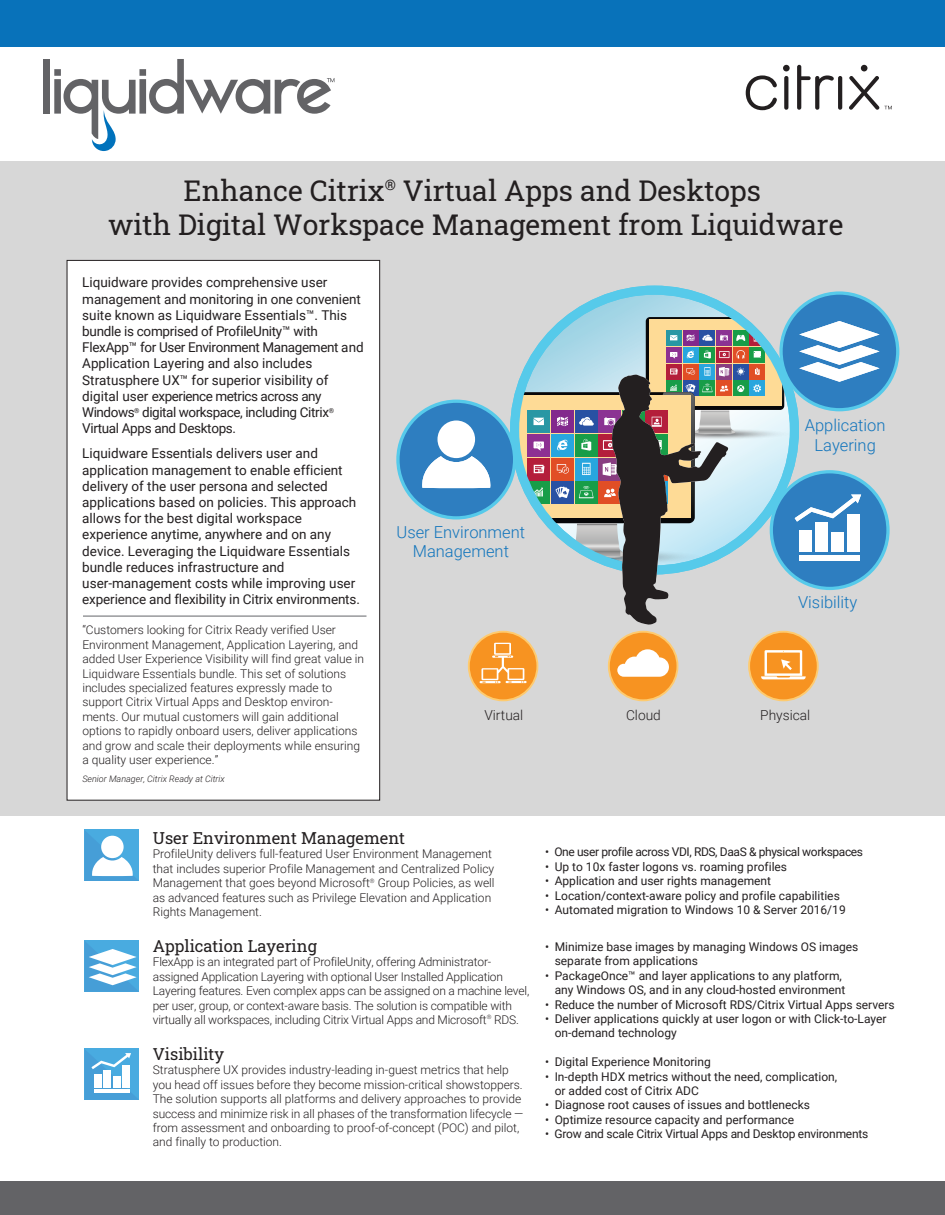
<style>
.page{position:relative;width:945px;height:1215px;background:#fff}
.page>*{position:absolute;margin:0;border:0;box-sizing:border-box;transform-origin:0 0}
.t1{font:28.5px/34.2px "Roboto Slab";color:#231f20;text-align:center}
.t2{font:300 16.5px/19.8px "Roboto";color:#1074bc;text-align:center}
.t3{font:16.5px "Roboto Slab";color:#231f20}
.t4{font:300 13.8px "Roboto";color:#231f20}
.t5{font:13.5px/16.2px "Roboto";color:#231f20}
.t6{font:300 12px/14.4px "Roboto";color:#231f20}
.t7{font:12px/14.4px "Roboto";color:#231f20}
.t8{font:12px "Roboto";letter-spacing:-.03em;color:#231f20}
.t9{font:12px "Roboto";letter-spacing:-.02em;color:#231f20}
.t10{font:italic 300 9px "Roboto";color:#231f20}
</style>
<div class="page">
<div style="left:0;top:162px;width:945px;height:654px;background:#d7d7d7"></div>
<svg style="left:515px;top:290px;width:279px;height:280px;background:#93d5e9"></svg>
<svg style="left:398px;top:401px;width:117px;height:117px;background:#3183c3"></svg>
<div style="left:396px;top:400px;width:120px;height:120px;border:3px solid #56caea;border-radius:50%"></div>
<svg style="left:781px;top:293px;width:117px;height:117px;background:#3184c3"></svg>
<div style="left:779px;top:291px;width:120px;height:120px;border:3px solid #56caea;border-radius:50%"></div>
<svg style="left:771px;top:472px;width:117px;height:116px;background:#3484c3"></svg>
<div style="left:770px;top:470px;width:120px;height:120px;border:3px solid #56caea;border-radius:50%"></div>
<div style="left:438px;top:421px;width:37px;height:37px;background:#fff;border-radius:50%"></div>
<svg style="left:421px;top:456px;width:71px;height:32px;background:#d0e2f0"></svg>
<svg style="left:799px;top:321px;width:81px;height:61px;background:#a0c4e2"></svg>
<div style="left:799px;top:530px;width:12px;height:22px;background:#fff"></div>
<div style="left:815px;top:522px;width:12px;height:30px;background:#fff"></div>
<div style="left:831px;top:533px;width:12px;height:19px;background:#fff"></div>
<div style="left:847px;top:515px;width:12px;height:37px;background:#fff"></div>
<svg style="left:795px;top:495px;width:66px;height:27px;background:#639ecf"></svg>
<div style="left:799px;top:555px;width:60px;height:6px;background:#fff"></div>
<div style="left:609px;top:632px;width:68px;height:68px;background:#f79321;border-radius:50%"></div>
<div style="left:608px;top:631px;width:70px;height:70px;border:2px solid #fecb70;border-radius:50%"></div>
<svg style="left:515px;top:317px;width:269px;height:308px"></svg>
<svg style="left:617px;top:649px;width:52px;height:28px"></svg>
<div style="left:749px;top:632px;width:69px;height:68px;background:#f79321;border-radius:50%"></div>
<div style="left:748px;top:631px;width:71px;height:70px;border:2px solid #fecb70;border-radius:50%"></div>
<svg style="left:761px;top:650px;width:45px;height:29px"></svg>
<div style="left:469px;top:632px;width:68px;height:68px;background:#f79321;border-radius:50%"></div>
<div style="left:468px;top:631px;width:70px;height:70px;border:2px solid #fecb70;border-radius:50%"></div>
<hr style="left:480px;top:681px;width:21px;height:2px;background:#fff">
<svg style="left:481px;top:643px;width:43px;height:40px"></svg>
<hr style="left:506px;top:681px;width:21px;height:2px;background:#fff">
<div style="left:67px;top:260px;width:313px;height:541px;background:#fff;border:1px solid #231f20"></div>
<svg style="left:84px;top:830px;width:55px;height:51px"></svg>
<svg style="left:84px;top:1049px;width:55px;height:51px"></svg>
<hr style="left:94px;top:1089px;width:36px;height:4px;background:#fff">
<svg style="left:84px;top:941px;width:55px;height:51px"></svg>
<hr style="left:83px;top:616px;width:284px;height:1px;background:#646669">
<div style="left:0;top:0;width:945px;height:46px;background:#0872ba"></div>
<div style="left:43px;top:59px;width:7px;height:55px;background:#636366"></div>
<svg style="left:54px;top:59px;width:280px;height:92px"></svg>
<div style="left:0;top:1181px;width:945px;height:34px;background:#636366"></div>
<svg style="left:746px;top:75px;width:31px;height:35px"></svg>
<svg style="left:797px;top:65px;width:37px;height:45px"></svg>
<hr style="left:838px;top:76px;width:4px;height:34px;background:#231f20;border-radius:2px">
<svg style="left:784px;top:76px;width:4px;height:34px"></svg>
<div style="left:783px;top:65px;width:7px;height:6px;background:#231f20;border-radius:50%"></div>
<svg style="left:849px;top:65px;width:43px;height:45px"></svg>
<h1 class="t1" style="left:108px;top:173px;width:737px">Enhance Citrix<sup>®</sup> Virtual Apps and Desktops<br>with Digital Workspace Management from Liquidware</h1>
<p class="t5" style="left:82px;top:274px;width:283px">Liquidware provides comprehensive user management and monitoring in one convenient suite known as Liquidware Essentials™. This bundle is comprised of ProfileUnity™ with FlexApp™ for User Environment Management and Application Layering and also includes Stratusphere UX™ for superior visibility of digital user experience metrics across any Windows<sup>®</sup> digital workspace, including Citrix<sup>® </sup>Virtual Apps and Desktops.</p>
<p class="t5" style="left:82px;top:445px;width:279px">Liquidware Essentials delivers user and application management to enable efficient delivery of the user persona and selected applications based on policies. This approach allows for the best digital workspace experience anytime, anywhere and on any device. Leveraging the Liquidware Essentials bundle reduces infrastructure and user-management costs while improving user experience and flexibility in Citrix environments.</p>
<p class="t6" style="left:82px;top:623px;width:283px">“Customers looking for Citrix Ready verified User Environment Management, Application Layering, and added User Experience Visibility will find great value in Liquidware Essentials bundle. This set of solutions includes specialized features expressly made to support Citrix Virtual Apps and Desktop environ&shy;ments. Our mutual customers will gain additional options to rapidly onboard users, deliver applications and grow and scale their deployments while ensuring a quality user experience.”</p>
<p class="t10" style="left:82px;top:773px;width:144px">Senior Manager, Citrix Ready at Citrix</p>
<h2 class="t2" style="left:397px;top:521px;width:130px">User Environment<br>Management</h2>
<p class="t4" style="left:484px;top:705px;width:40px">Virtual</p>
<h2 class="t2" style="left:805px;top:414px;width:82px">Application<br>Layering</h2>
<h2 class="t2" style="left:798px;top:591px;width:61px">Visibility</h2>
<p class="t4" style="left:626px;top:705px;width:36px">Cloud</p>
<p class="t4" style="left:760px;top:705px;width:52px">Physical</p>
<h2 class="t3" style="left:153px;top:827px;width:254px">User Environment Management</h2>
<p class="t6" style="left:153px;top:846px;width:343px">ProfileUnity delivers full-featured User Environment Management that includes superior Profile Management and Centralized Policy Management that goes beyond Microsoft<sup>®</sup> Group Policies, as well as advanced features such as Privilege Elevation and Application Rights Management.</p>
<h2 class="t3" style="left:153px;top:935px;width:166px">Application Layering</h2>
<p class="t6" style="left:153px;top:954px;width:378px">FlexApp is an integrated part of ProfileUnity, offering Administrator&shy;assigned Application Layering with optional User Installed Application Layering features. Even complex apps can be assigned on a machine level, per user, group, or context-aware basis. The solution is compatible with virtually all workspaces, including Citrix Virtual Apps and Microsoft<sup>®</sup> RDS.</p>
<h2 class="t3" style="left:153px;top:1043px;width:73px">Visibility</h2>
<p class="t6" style="left:153px;top:1062px;width:372px">Stratusphere UX provides industry-leading in-guest metrics that help you head off issues before they become mission-critical showstoppers.<br>The solution supports all platforms and delivery approaches to provide success and minimize risk in all phases of the transformation lifecycle — from assessment and onboarding to proof-of-concept (POC) and pilot, and finally to production.</p>
<p class="t8" style="left:545px;top:844px;width:319px">• One user profile across VDI, RDS, DaaS &amp; physical workspaces</p>
<p class="t7" style="left:545px;top:859px;width:243px">• Up to 10x faster logons vs. roaming profiles</p>
<p class="t7" style="left:545px;top:873px;width:227px">• Application and user rights management</p>
<p class="t7" style="left:545px;top:888px;width:296px">• Location/context-aware policy and profile capabilities</p>
<p class="t7" style="left:545px;top:902px;width:302px">• Automated migration to Windows 10 &amp; Server 2016/19</p>
<p class="t7" style="left:555px;top:939px;width:305px;text-indent:-10px">• Minimize base images by managing Windows OS images separate from applications</p>
<p class="t7" style="left:545px;top:968px;width:302px;text-align:right">• PackageOnce™ and layer applications to any platform, any Windows OS, and in any cloud-hosted environment</p>
<p class="t7" style="left:545px;top:997px;width:351px">• Reduce the number of Microsoft RDS/Citrix Virtual Apps servers</p>
<p class="t7" style="left:555px;top:1011px;width:333px;text-indent:-10px">• Deliver applications quickly at user logon or with Click-to-Layer on-demand technology</p>
<p class="t7" style="left:545px;top:1054px;width:167px">• Digital Experience Monitoring</p>
<p class="t7" style="left:555px;top:1069px;width:284px;text-indent:-10px">• In-depth HDX metrics without the need, complication, or added cost of Citrix ADC</p>
<p class="t7" style="left:545px;top:1097px;width:266px">• Diagnose root causes of issues and bottlenecks</p>
<p class="t7" style="left:545px;top:1112px;width:251px">• Optimize resource capacity and performance</p>
<p class="t9" style="left:545px;top:1125px;width:325px">• Grow and scale Citrix Virtual Apps and Desktop environments</p>
</div>
